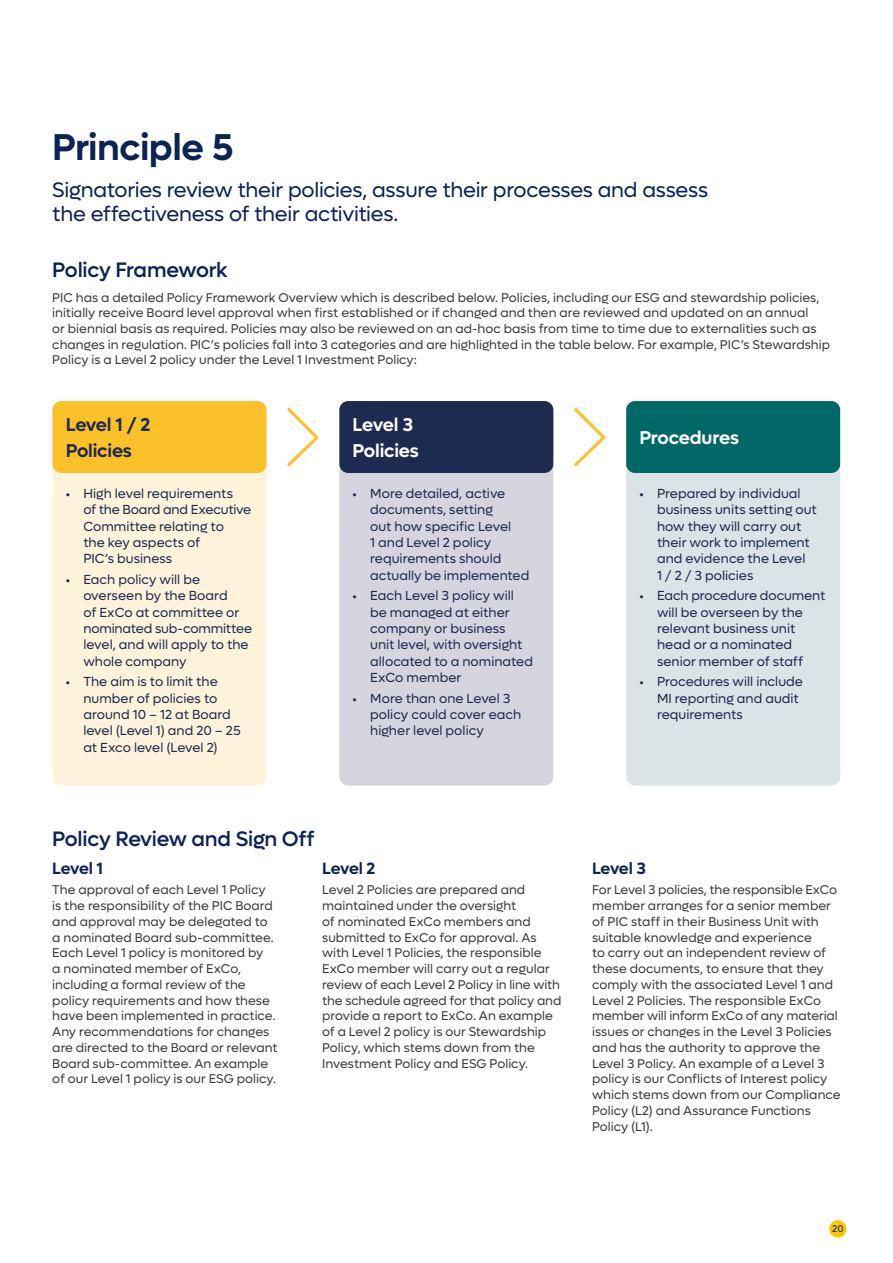
<style>
.page{position:relative;width:893px;height:1263px;background:#fff}
.page>*{position:absolute;margin:0;border:0;box-sizing:border-box;transform-origin:0 0}
.t1{font:600 37.5px "Lufga";letter-spacing:-.015em;color:#0b2355}
.t2{font:21px/24px "Lufga";letter-spacing:-.015em;color:#0b2355}
.t3{font:500 21px "Lufga";letter-spacing:-.015em;color:#0b2355}
.t4{font:600 18.6px/26.1px "Lufga";letter-spacing:-.015em;color:#fff}
.t5{font:600 18.6px/26.1px "Lufga";letter-spacing:-.015em;color:#1e2b50}
.t6{font:600 16.5px "Lufga";letter-spacing:-.02em;color:#0b2355}
.t7{font:13.2px/16.4px "Lufga";letter-spacing:.005em;color:#1e2b50}
.t8{font:800 13.2px "Lufga";color:#fff}
.t9{font:12.75px/15.8px "Lufga";letter-spacing:.005em;color:#3c3c3b}
.t10{font:9.75px "Lufga";color:#0b2355}
.s1{font-weight:800;font-size:11.7px}
</style>
<div class="page">
<div style="left:53px;top:401px;width:213px;height:385px;background:#fff3dc;border-radius:9px"></div>
<div style="left:53px;top:401px;width:213px;height:72px;background:#fcc129;border-radius:9px"></div>
<div style="left:339px;top:401px;width:214px;height:385px;background:#d6d4de;border-radius:9px"></div>
<div style="left:339px;top:401px;width:214px;height:72px;background:#1e2b50;border-radius:9px"></div>
<div style="left:626px;top:401px;width:214px;height:385px;background:#dae3e5;border-radius:9px"></div>
<div style="left:626px;top:401px;width:214px;height:72px;background:#006767;border-radius:9px"></div>
<svg style="left:287px;top:408px;width:32px;height:58px"></svg>
<svg style="left:574px;top:408px;width:32px;height:58px"></svg>
<div style="left:829px;top:1220px;width:17px;height:17px;background:#fdc400;border-radius:50%"></div>
<h1 class="t1" style="left:52px;top:125px;width:183px">Principle 5</h1>
<h2 class="t2" style="left:52px;top:178px;width:657px">Signatories review their policies, assure their processes and assess the effectiveness of their activities.</h2>
<h2 class="t3" style="left:52px;top:258px;width:177px">Policy Framework</h2>
<p class="t9" style="left:52px;top:289px;width:779px">PIC has a detailed Policy Framework Overview which is described below. Policies, including our ESG and stewardship policies, initially receive Board level approval when first established or if changed and then are reviewed and updated on an annual<br>or biennial basis as required. Policies may also be reviewed on an ad-hoc basis from time to time due to externalities such as changes in regulation. PIC’s policies fall into 3 categories and are highlighted in the table below. For example, PIC’s Stewardship Policy is a Level 2 policy under the Level 1 Investment Policy:</p>
<h3 class="t5" style="left:66px;top:412px;width:86px">Level 1 / 2<br>Policies</h3>
<p class="t8" style="left:353px;top:412px;width:6px">•</p>
<p class="t7" style="left:370px;top:485px;width:161px;text-indent:-18px"><span class="s1">•</span> More detailed, active documents, setting<br>out how specific Level<br>1 and Level 2 policy requirements should actually be implemented</p>
<p class="t7" style="left:370px;top:588px;width:164px;text-indent:-18px"><span class="s1">•</span> Each Level 3 policy will be managed at either company or business unit level, with oversight allocated to a nominated<br>ExCo member</p>
<p class="t7" style="left:370px;top:690px;width:153px;text-indent:-18px"><span class="s1">•</span> More than one Level 3 policy could cover each higher level policy</p>
<h3 class="t4" style="left:353px;top:412px;width:68px">Level 3<br>Policies</h3>
<p class="t8" style="left:66px;top:412px;width:6px">•</p>
<p class="t7" style="left:83px;top:485px;width:169px;text-indent:-18px"><span class="s1">•</span> High level requirements<br>of the Board and Executive<br>Committee relating to<br>the key aspects of<br>PIC’s business</p>
<p class="t7" style="left:83px;top:571px;width:170px;text-indent:-18px"><span class="s1">•</span> Each policy will be overseen by the Board<br>of ExCo at committee or nominated sub-committee level, and will apply to the whole company</p>
<p class="t7" style="left:83px;top:674px;width:159px;text-indent:-18px"><span class="s1">•</span> The aim is to limit the number of policies to around 10 – 12 at Board level (Level 1) and 20 – 25 at Exco level (Level 2)</p>
<h2 class="t3" style="left:52px;top:827px;width:264px">Policy Review and Sign Off</h2>
<p class="t6" style="left:52px;top:859px;width:52px">Level 1</p>
<p class="t9" style="left:52px;top:882px;width:227px">The approval of each Level 1 Policy is the responsibility of the PIC Board and approval may be delegated to a nominated Board sub-committee.<br>Each Level 1 policy is monitored by<br>a nominated member of ExCo, including a formal review of the policy requirements and how these have been implemented in practice.<br>Any recommendations for changes are directed to the Board or relevant Board sub-committee. An example of our Level 1 policy is our ESG policy.</p>
<p class="t6" style="left:322px;top:859px;width:55px">Level 2</p>
<p class="t9" style="left:322px;top:882px;width:241px">Level 2 Policies are prepared and maintained under the oversight<br>of nominated ExCo members and submitted to ExCo for approval. As with Level 1 Policies, the responsible ExCo member will carry out a regular review of each Level 2 Policy in line with the schedule agreed for that policy and provide a report to ExCo. An example of a Level 2 policy is our Stewardship Policy, which stems down from the Investment Policy and ESG Policy.</p>
<h3 class="t4" style="left:639px;top:425px;width:101px">Procedures</h3>
<p class="t7" style="left:657px;top:485px;width:161px;text-indent:-18px"><span class="s1">•</span> Prepared by individual business units setting out how they will carry out their work to implement and evidence the Level<br>1 / 2 / 3 policies</p>
<p class="t7" style="left:657px;top:588px;width:170px;text-indent:-18px"><span class="s1">•</span> Each procedure document will be overseen by the relevant business unit head or a nominated senior member of staff</p>
<p class="t7" style="left:657px;top:674px;width:148px;text-indent:-18px"><span class="s1">•</span> Procedures will include<br>MI reporting and audit requirements</p>
<p class="t6" style="left:592px;top:859px;width:55px">Level 3</p>
<p class="t9" style="left:592px;top:882px;width:250px">For Level 3 policies, the responsible ExCo member arranges for a senior member of PIC staff in their Business Unit with suitable knowledge and experience<br>to carry out an independent review of these documents, to ensure that they comply with the associated Level 1 and Level 2 Policies. The responsible ExCo member will inform ExCo of any material issues or changes in the Level 3 Policies and has the authority to approve the Level 3 Policy. An example of a Level 3 policy is our Conflicts of Interest policy which stems down from our Compliance Policy (L2) and Assurance Functions Policy (L1).</p>
<p class="t10" style="left:832px;top:1223px;width:13px">20</p>
</div>
